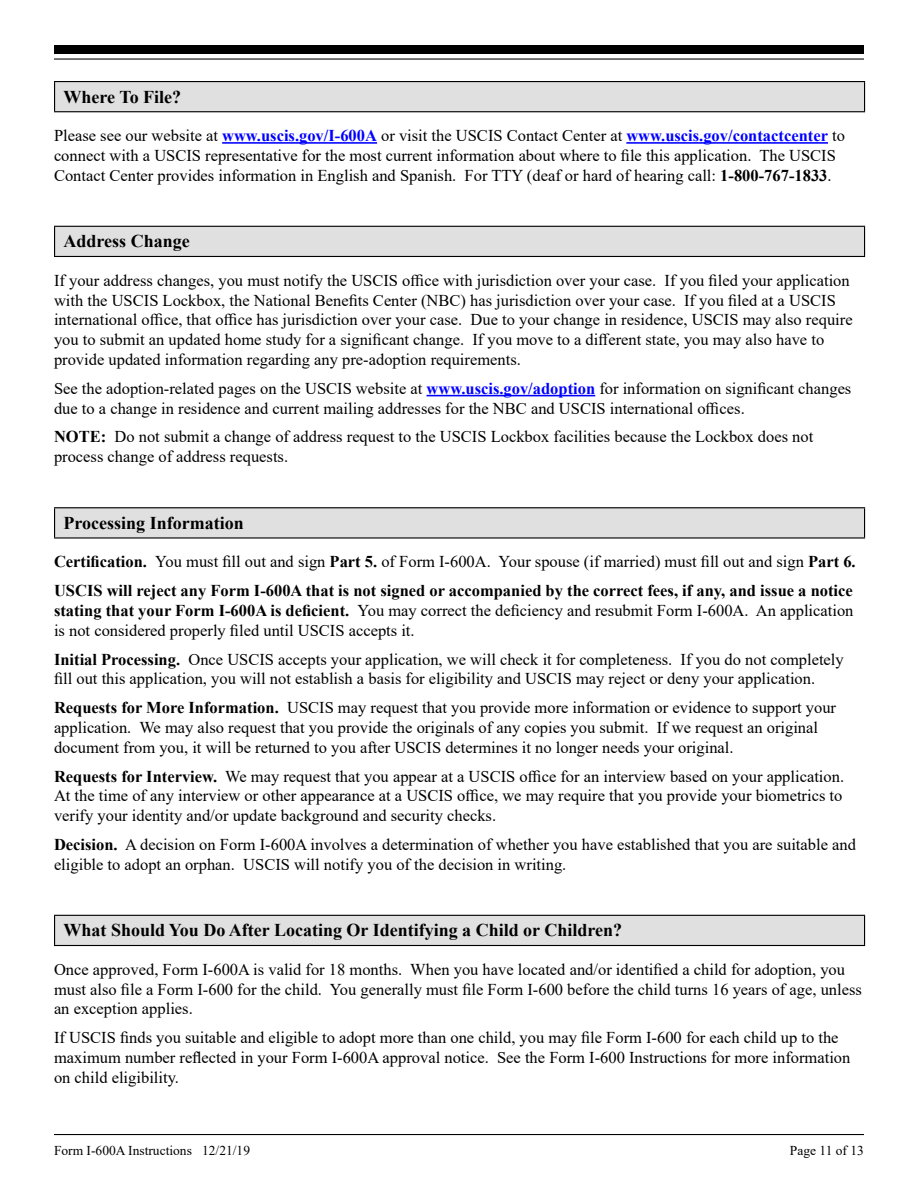
<style>
.page{position:relative;width:918px;height:1188px;background:#fff}
.page>*{position:absolute;margin:0;border:0;box-sizing:border-box;transform-origin:0 0}
.t1{font:700 18px "Times New Roman";color:#000}
.t2{font:16.5px/19.8px "Times New Roman";color:#000}
.t3{font:700 16.5px/28.8px "Times New Roman";color:#000}
.t4{font:13.5px "Times New Roman";color:#000}
.s1{font-weight:700;color:#00f}
.s2{font-weight:700}
.s3{font-weight:400}
</style>
<div class="page">
<hr style="left:54px;top:1134px;width:810px;height:1px;background:#000">
<div style="left:54px;top:45px;width:810px;height:9px;background:#000"></div>
<hr style="left:54px;top:58px;width:810px;height:2px;background:#000">
<hr style="left:222px;top:142px;width:155px;height:2px;background:#00f">
<hr style="left:626px;top:142px;width:202px;height:2px;background:#00f">
<hr style="left:427px;top:395px;width:168px;height:1px;background:#00f">
<div style="left:55px;top:82px;width:810px;height:30px;background:#e0e0e0"></div>
<hr style="left:54px;top:81px;width:811px;height:1px;background:#000">
<svg style="left:54px;top:82px;width:1px;height:29px"></svg>
<svg style="left:864px;top:82px;width:1px;height:29px"></svg>
<hr style="left:54px;top:111px;width:811px;height:1px;background:#000">
<div style="left:55px;top:226px;width:810px;height:30px;background:#e0e0e0"></div>
<hr style="left:54px;top:226px;width:811px;height:1px;background:#000">
<svg style="left:54px;top:227px;width:1px;height:29px"></svg>
<svg style="left:864px;top:227px;width:1px;height:29px"></svg>
<hr style="left:54px;top:256px;width:811px;height:1px;background:#000">
<div style="left:55px;top:508px;width:810px;height:30px;background:#e0e0e0"></div>
<hr style="left:54px;top:507px;width:811px;height:1px;background:#000">
<svg style="left:54px;top:508px;width:1px;height:29px"></svg>
<svg style="left:864px;top:508px;width:1px;height:29px"></svg>
<hr style="left:54px;top:537px;width:811px;height:2px;background:#000">
<div style="left:55px;top:915px;width:810px;height:30px;background:#e0e0e0"></div>
<hr style="left:54px;top:915px;width:811px;height:1px;background:#000">
<svg style="left:54px;top:916px;width:1px;height:29px"></svg>
<svg style="left:864px;top:916px;width:1px;height:29px"></svg>
<hr style="left:54px;top:945px;width:811px;height:1px;background:#000">
<h1 class="t1" style="left:64px;top:84px;width:119px">Where To File?</h1>
<p class="t2" style="left:54px;top:125px;width:792px">Please see our website at <span class="s1">www.uscis.gov/I-600A</span> or visit the USCIS Contact Center at <span class="s1">www.uscis.gov/contactcenter</span> to connect with a USCIS representative for the most current information about where to file this application. The USCIS<br>Contact Center provides information in English and Spanish. For TTY (deaf or hard of hearing call: <span class="s2">1-800-767-1833</span>.</p>
<h1 class="t1" style="left:64px;top:228px;width:128px">Address Change</h1>
<p class="t2" style="left:54px;top:270px;width:800px">If your address changes, you must notify the USCIS office with jurisdiction over your case. If you filed your application with the USCIS Lockbox, the National Benefits Center (NBC) has jurisdiction over your case. If you filed at a USCIS international office, that office has jurisdiction over your case. Due to your change in residence, USCIS may also require you to submit an updated home study for a significant change. If you move to a different state, you may also have to provide updated information regarding any pre-adoption requirements.</p>
<p class="t2" style="left:54px;top:378px;width:799px">See the adoption-related pages on the USCIS website at <span class="s1">www.uscis.gov/adoption</span> for information on significant changes due to a change in residence and current mailing addresses for the NBC and USCIS international offices.</p>
<p class="t2" style="left:54px;top:426px;width:761px"><span class="s2">NOTE:</span> Do not submit a change of address request to the USCIS Lockbox facilities because the Lockbox does not process change of address requests.</p>
<h1 class="t1" style="left:64px;top:510px;width:182px">Processing Information</h1>
<p class="t3" style="left:54px;top:547px;width:803px">Certification. <span class="s3">You must fill out and sign</span> Part 5. <span class="s3">of Form I-600A. Your spouse (if married) must fill out and sign</span> Part 6.<br>USCIS will reject any Form I-600A that is not signed or accompanied by the correct fees, if any, and issue a notice</p>
<p class="t2" style="left:54px;top:600px;width:801px"><span class="s2">stating that your Form I-600A is deficient.</span> You may correct the deficiency and resubmit Form I-600A. An application is not considered properly filed until USCIS accepts it.</p>
<p class="t2" style="left:54px;top:649px;width:791px"><span class="s2">Initial Processing.</span> Once USCIS accepts your application, we will check it for completeness. If you do not completely fill out this application, you will not establish a basis for eligibility and USCIS may reject or deny your application.</p>
<p class="t2" style="left:54px;top:697px;width:784px"><span class="s2">Requests for More Information.</span> USCIS may request that you provide more information or evidence to support your application. We may also request that you provide the originals of any copies you submit. If we request an original document from you, it will be returned to you after USCIS determines it no longer needs your original.</p>
<p class="t2" style="left:54px;top:766px;width:792px;text-align:justify"><span class="s2">Requests for Interview.</span> We may request that you appear at a USCIS office for an interview based on your application.<br>At the time of any interview or other appearance at a USCIS office, we may require that you provide your biometrics to verify your identity and/or update background and security checks.</p>
<p class="t2" style="left:54px;top:834px;width:803px"><span class="s2">Decision.</span> A decision on Form I-600A involves a determination of whether you have established that you are suitable and eligible to adopt an orphan. USCIS will notify you of the decision in writing.</p>
<h1 class="t1" style="left:64px;top:917px;width:560px">What Should You Do After Locating Or Identifying a Child or Children?</h1>
<p class="t2" style="left:54px;top:959px;width:809px">Once approved, Form I-600A is valid for 18 months. When you have located and/or identified a child for adoption, you must also file a Form I-600 for the child. You generally must file Form I-600 before the child turns 16 years of age, unless an exception applies.</p>
<p class="t2" style="left:54px;top:1027px;width:798px">If USCIS finds you suitable and eligible to adopt more than one child, you may file Form I-600 for each child up to the maximum number reflected in your Form I-600A approval notice. See the Form I-600 Instructions for more information on child eligibility.</p>
<p class="t4" style="left:54px;top:1141px;width:198px">Form I-600A Instructions 12/21/19</p>
<p class="t4" style="left:790px;top:1141px;width:76px">Page 11 of 13</p>
</div>
